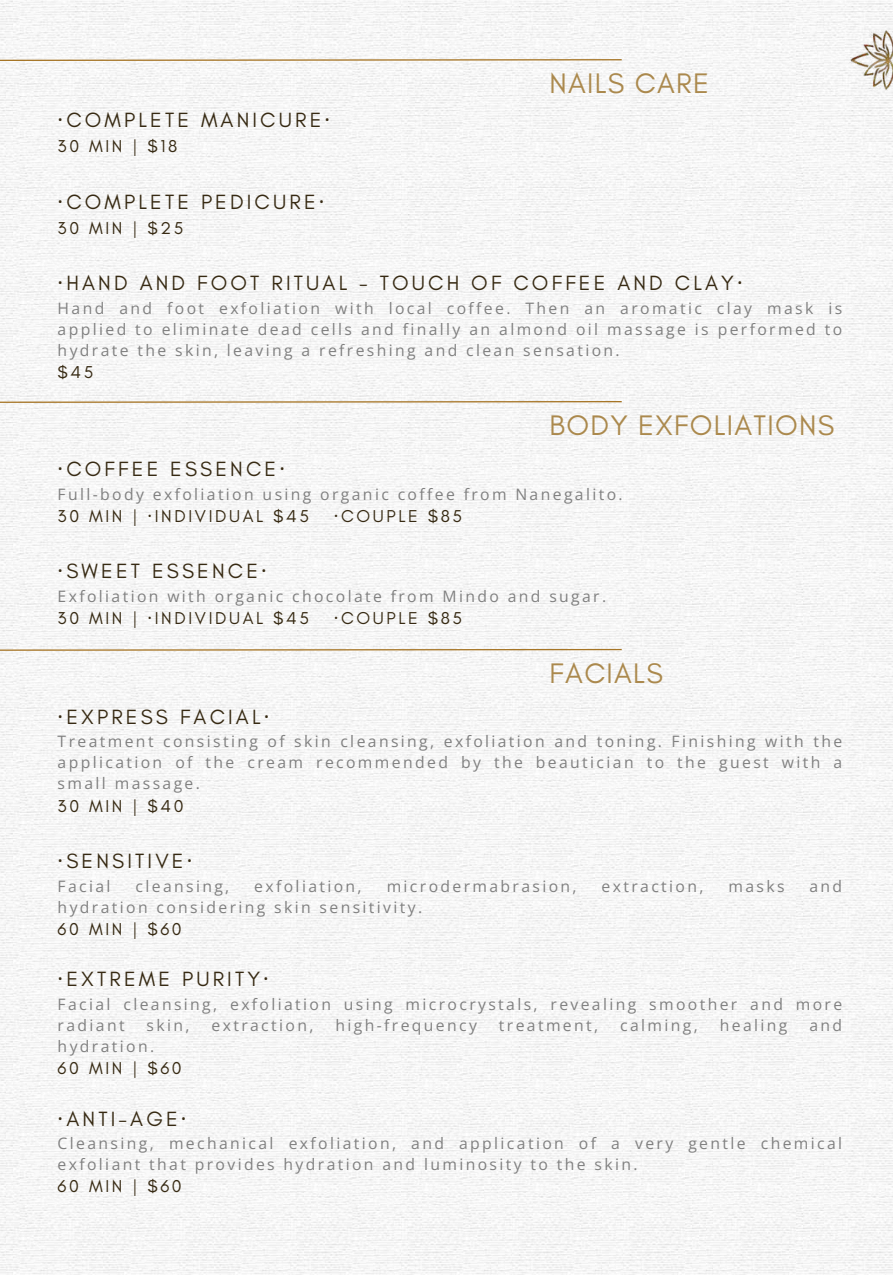
<style>
.page{position:relative;width:893px;height:1275px;background:#fff}
.page>*{position:absolute;margin:0;border:0;box-sizing:border-box;transform-origin:0 0}
.t1{font:28.7px "Glacial Indifference";letter-spacing:.045em;color:#ab894d}
.t2{font:21px "Glacial Indifference";letter-spacing:.15em;color:#372a13}
.t3{font:17.5px "Glacial Indifference";letter-spacing:.15em;color:#372a13}
.t4{font:15.75px/21px "Open Sans";letter-spacing:.15em;color:#808080;text-align:justify}
.s1{font-family:"Noto Sans"}
</style>
<div class="page">
<img style="left:0;top:0;width:892px;height:1274px">
<svg style="left:0;top:58px;width:623px;height:4px"></svg>
<img style="left:707px;top:0;width:185px;height:265px">
<svg style="left:0;top:400px;width:623px;height:3px"></svg>
<svg style="left:0;top:648px;width:623px;height:3px"></svg>
<h1 class="t1" style="left:549px;top:66px;width:161px">NAILS CARE</h1>
<h2 class="t2" style="left:58px;top:107px;width:274px"><span class="s1">·</span>COMPLETE MANICURE<span class="s1">·</span></h2>
<p class="t3" style="left:58px;top:136px;width:121px">30 MIN | $18</p>
<h2 class="t2" style="left:58px;top:189px;width:268px"><span class="s1">·</span>COMPLETE PEDICURE<span class="s1">·</span></h2>
<p class="t3" style="left:58px;top:217px;width:127px">30 MIN | $25</p>
<h2 class="t2" style="left:58px;top:270px;width:686px"><span class="s1">·</span>HAND AND FOOT RITUAL - TOUCH OF COFFEE AND CLAY<span class="s1">·</span></h2>
<p class="t4" style="left:58px;top:297px;width:786px">Hand and foot exfoliation with local coffee. Then an aromatic clay mask is applied to eliminate dead cells and finally an almond oil massage is performed to hydrate the skin, leaving a refreshing and clean sensation.</p>
<p class="t3" style="left:58px;top:361px;width:37px">$45</p>
<h1 class="t1" style="left:549px;top:408px;width:286px">BODY EXFOLIATIONS</h1>
<h2 class="t2" style="left:58px;top:456px;width:229px"><span class="s1">·</span>COFFEE ESSENCE<span class="s1">·</span></h2>
<p class="t4" style="left:58px;top:483px;width:566px">Full-body exfoliation using organic coffee from Nanegalito.</p>
<p class="t3" style="left:58px;top:505px;width:253px">30 MIN | <span class="s1">·</span>INDIVIDUAL $45</p>
<p class="t3" style="left:334px;top:505px;width:130px"><span class="s1">·</span>COUPLE $85</p>
<h2 class="t2" style="left:58px;top:558px;width:210px"><span class="s1">·</span>SWEET ESSENCE<span class="s1">·</span></h2>
<p class="t4" style="left:58px;top:585px;width:550px">Exfoliation with organic chocolate from Mindo and sugar.</p>
<p class="t3" style="left:58px;top:608px;width:253px">30 MIN | <span class="s1">·</span>INDIVIDUAL $45</p>
<p class="t3" style="left:334px;top:608px;width:130px"><span class="s1">·</span>COUPLE $85</p>
<h1 class="t1" style="left:549px;top:655px;width:115px">FACIALS</h1>
<h2 class="t2" style="left:58px;top:703px;width:213px"><span class="s1">·</span>EXPRESS FACIAL<span class="s1">·</span></h2>
<p class="t4" style="left:58px;top:730px;width:786px">Treatment consisting of skin cleansing, exfoliation and toning. Finishing with the application of the cream recommended by the beautician to the guest with a small massage.</p>
<p class="t3" style="left:58px;top:795px;width:127px">30 MIN | $40</p>
<h2 class="t2" style="left:58px;top:848px;width:136px"><span class="s1">·</span>SENSITIVE<span class="s1">·</span></h2>
<p class="t4" style="left:58px;top:875px;width:54px">Facial</p>
<p class="t4" style="left:135px;top:875px;width:95px">cleansing,</p>
<p class="t4" style="left:254px;top:875px;width:109px">exfoliation,</p>
<p class="t4" style="left:386px;top:875px;width:191px">microdermabrasion,</p>
<p class="t4" style="left:601px;top:875px;width:103px">extraction,</p>
<p class="t4" style="left:728px;top:875px;width:58px">masks</p>
<p class="t4" style="left:809px;top:875px;width:34px">and</p>
<p class="t4" style="left:58px;top:896px;width:366px">hydration considering skin sensitivity.</p>
<p class="t3" style="left:58px;top:918px;width:126px">60 MIN | $60</p>
<h2 class="t2" style="left:58px;top:966px;width:213px"><span class="s1">·</span>EXTREME PURITY<span class="s1">·</span></h2>
<p class="t4" style="left:58px;top:993px;width:786px">Facial cleansing, exfoliation using microcrystals, revealing smoother and more radiant</p>
<p class="t4" style="left:147px;top:1014px;width:44px">skin,</p>
<p class="t4" style="left:211px;top:1014px;width:103px">extraction,</p>
<p class="t4" style="left:335px;top:1014px;width:143px">high-frequency</p>
<p class="t4" style="left:499px;top:1014px;width:101px">treatment,</p>
<p class="t4" style="left:620px;top:1014px;width:79px">calming,</p>
<p class="t4" style="left:720px;top:1014px;width:69px">healing</p>
<p class="t4" style="left:809px;top:1014px;width:34px">and</p>
<p class="t4" style="left:58px;top:1035px;width:98px">hydration.</p>
<p class="t3" style="left:58px;top:1057px;width:126px">60 MIN | $60</p>
<h2 class="t2" style="left:58px;top:1105px;width:130px"><span class="s1">·</span>ANTI-AGE<span class="s1">·</span></h2>
<p class="t4" style="left:58px;top:1132px;width:786px">Cleansing, mechanical exfoliation, and application of a very gentle chemical exfoliant that provides hydration and luminosity to the skin.</p>
<p class="t3" style="left:58px;top:1175px;width:126px">60 MIN | $60</p>
</div>
